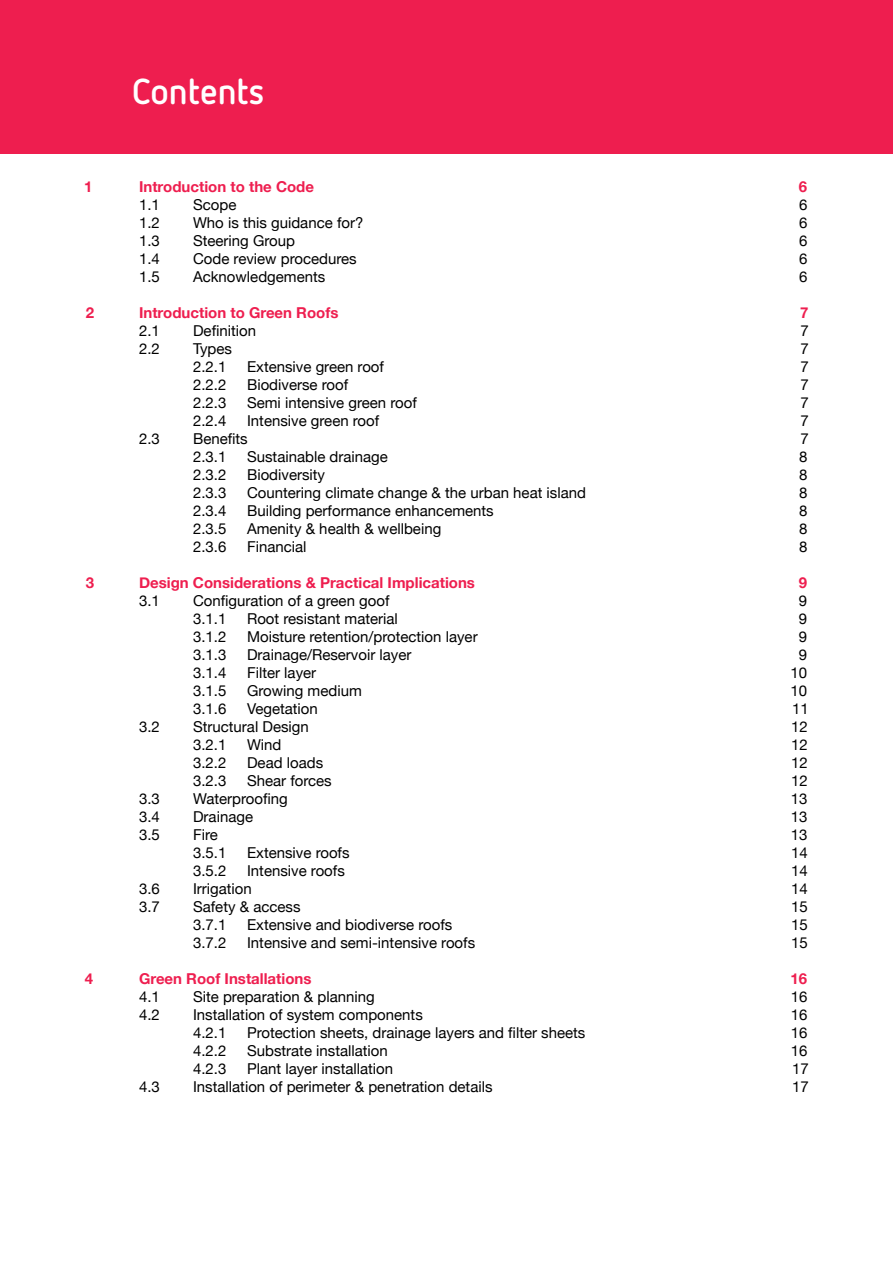
<style>
.page{position:relative;width:893px;height:1263px;background:#fff}
.page>*{position:absolute;margin:0;border:0;box-sizing:border-box;transform-origin:0 0}
.t1{font:700 36px "Netto OT";color:#fff}
.t2{font:15px/18px "Helvetica Neue";color:#000}
.t3{font:700 15px "Helvetica Neue";color:#ee1e4f}
</style>
<div class="page">
<div style="left:0;top:0;width:893px;height:153px;background:#ee1e4f"></div>
<h1 class="t1" style="left:132px;top:69px;width:134px">Contents</h1>
<p class="t3" style="left:84px;top:178px;width:10px">1</p>
<p class="t3" style="left:139px;top:178px;width:177px">Introduction to the Code</p>
<p class="t2" style="left:139px;top:196px;width:22px">1.1</p>
<p class="t2" style="left:193px;top:196px;width:45px">Scope</p>
<p class="t2" style="left:139px;top:214px;width:22px">1.2</p>
<p class="t2" style="left:193px;top:214px;width:172px">Who is this guidance for?</p>
<p class="t2" style="left:139px;top:232px;width:22px">1.3</p>
<p class="t2" style="left:193px;top:232px;width:103px">Steering Group</p>
<p class="t2" style="left:139px;top:250px;width:22px">1.4</p>
<p class="t2" style="left:193px;top:250px;width:165px">Code review procedures</p>
<p class="t2" style="left:139px;top:268px;width:22px">1.5</p>
<p class="t2" style="left:193px;top:268px;width:134px">Acknowledgements</p>
<p class="t3" style="left:86px;top:304px;width:10px">2</p>
<p class="t3" style="left:139px;top:304px;width:201px">Introduction to Green Roofs</p>
<p class="t2" style="left:139px;top:322px;width:22px">2.1</p>
<p class="t2" style="left:193px;top:322px;width:65px">Definition</p>
<p class="t2" style="left:139px;top:340px;width:22px">2.2</p>
<p class="t2" style="left:193px;top:340px;width:40px">Types<br>2.2.1</p>
<p class="t2" style="left:247px;top:358px;width:138px">Extensive green roof</p>
<p class="t2" style="left:193px;top:376px;width:35px">2.2.2</p>
<p class="t2" style="left:247px;top:376px;width:103px">Biodiverse roof</p>
<p class="t2" style="left:193px;top:394px;width:35px">2.2.3</p>
<p class="t2" style="left:247px;top:394px;width:171px">Semi intensive green roof</p>
<p class="t2" style="left:193px;top:412px;width:35px">2.2.4</p>
<p class="t2" style="left:247px;top:412px;width:134px">Intensive green roof</p>
<p class="t2" style="left:139px;top:430px;width:22px">2.3</p>
<p class="t2" style="left:193px;top:430px;width:56px">Benefits<br>2.3.1</p>
<p class="t2" style="left:247px;top:448px;width:142px">Sustainable drainage</p>
<p class="t2" style="left:193px;top:466px;width:35px">2.3.2</p>
<p class="t2" style="left:247px;top:466px;width:80px">Biodiversity</p>
<p class="t2" style="left:193px;top:484px;width:35px">2.3.3</p>
<p class="t2" style="left:247px;top:484px;width:340px">Countering climate change &amp; the urban heat island</p>
<p class="t2" style="left:193px;top:502px;width:35px">2.3.4</p>
<p class="t2" style="left:247px;top:502px;width:248px">Building performance enhancements</p>
<p class="t2" style="left:193px;top:520px;width:35px">2.3.5</p>
<p class="t2" style="left:247px;top:520px;width:196px">Amenity &amp; health &amp; wellbeing</p>
<p class="t2" style="left:193px;top:538px;width:35px">2.3.6</p>
<p class="t2" style="left:247px;top:538px;width:61px">Financial</p>
<p class="t3" style="left:86px;top:574px;width:10px">3</p>
<p class="t3" style="left:139px;top:574px;width:337px">Design Considerations &amp; Practical Implications</p>
<p class="t2" style="left:139px;top:592px;width:22px">3.1</p>
<p class="t2" style="left:193px;top:592px;width:198px">Configuration of a green goof<br>3.1.1</p>
<p class="t2" style="left:247px;top:610px;width:152px">Root resistant material</p>
<p class="t2" style="left:193px;top:628px;width:35px">3.1.2</p>
<p class="t2" style="left:247px;top:628px;width:232px">Moisture retention/protection layer</p>
<p class="t2" style="left:193px;top:646px;width:35px">3.1.3</p>
<p class="t2" style="left:247px;top:646px;width:166px">Drainage/Reservoir layer</p>
<p class="t2" style="left:193px;top:664px;width:35px">3.1.4</p>
<p class="t2" style="left:247px;top:664px;width:71px">Filter layer</p>
<p class="t2" style="left:193px;top:682px;width:35px">3.1.5</p>
<p class="t2" style="left:247px;top:682px;width:116px">Growing medium</p>
<p class="t2" style="left:193px;top:700px;width:35px">3.1.6</p>
<p class="t2" style="left:247px;top:700px;width:72px">Vegetation</p>
<p class="t2" style="left:139px;top:718px;width:22px">3.2</p>
<p class="t2" style="left:193px;top:718px;width:117px">Structural Design<br>3.2.1</p>
<p class="t2" style="left:247px;top:736px;width:36px">Wind</p>
<p class="t2" style="left:193px;top:754px;width:35px">3.2.2</p>
<p class="t2" style="left:247px;top:754px;width:78px">Dead loads</p>
<p class="t2" style="left:193px;top:772px;width:35px">3.2.3</p>
<p class="t2" style="left:247px;top:772px;width:86px">Shear forces</p>
<p class="t2" style="left:139px;top:790px;width:22px">3.3</p>
<p class="t2" style="left:193px;top:790px;width:96px">Waterproofing</p>
<p class="t2" style="left:139px;top:808px;width:22px">3.4</p>
<p class="t2" style="left:193px;top:808px;width:62px">Drainage</p>
<p class="t2" style="left:139px;top:826px;width:22px">3.5</p>
<p class="t2" style="left:193px;top:826px;width:35px">Fire<br>3.5.1</p>
<p class="t2" style="left:247px;top:844px;width:104px">Extensive roofs</p>
<p class="t2" style="left:193px;top:862px;width:35px">3.5.2</p>
<p class="t2" style="left:247px;top:862px;width:99px">Intensive roofs</p>
<p class="t2" style="left:139px;top:880px;width:22px">3.6</p>
<p class="t2" style="left:193px;top:880px;width:60px">Irrigation</p>
<p class="t2" style="left:139px;top:898px;width:22px">3.7</p>
<p class="t2" style="left:193px;top:898px;width:109px">Safety &amp; access<br>3.7.1</p>
<p class="t2" style="left:247px;top:916px;width:207px">Extensive and biodiverse roofs</p>
<p class="t2" style="left:193px;top:934px;width:35px">3.7.2</p>
<p class="t2" style="left:247px;top:934px;width:230px">Intensive and semi-intensive roofs</p>
<p class="t3" style="left:85px;top:970px;width:10px">4</p>
<p class="t3" style="left:139px;top:970px;width:174px">Green Roof Installations</p>
<p class="t2" style="left:139px;top:988px;width:22px">4.1</p>
<p class="t2" style="left:193px;top:988px;width:183px">Site preparation &amp; planning</p>
<p class="t2" style="left:139px;top:1006px;width:22px">4.2</p>
<p class="t2" style="left:193px;top:1006px;width:231px">Installation of system components<br>4.2.1</p>
<p class="t2" style="left:247px;top:1024px;width:340px">Protection sheets, drainage layers and filter sheets</p>
<p class="t2" style="left:193px;top:1042px;width:35px">4.2.2</p>
<p class="t2" style="left:247px;top:1042px;width:142px">Substrate installation</p>
<p class="t2" style="left:193px;top:1060px;width:35px">4.2.3</p>
<p class="t2" style="left:247px;top:1060px;width:148px">Plant layer installation</p>
<p class="t2" style="left:139px;top:1078px;width:22px">4.3</p>
<p class="t2" style="left:193px;top:1078px;width:301px">Installation of perimeter &amp; penetration details</p>
<p class="t3" style="left:799px;top:178px;width:10px">6</p>
<p class="t2" style="left:799px;top:196px;width:10px;text-align:justify">6<br>6<br>6<br>6<br>6</p>
<p class="t3" style="left:800px;top:304px;width:10px">7</p>
<p class="t2" style="left:799px;top:322px;width:11px;text-align:justify">7<br>7<br>7<br>7<br>7<br>7<br>7<br>8<br>8<br>8<br>8<br>8<br>8</p>
<p class="t3" style="left:799px;top:574px;width:10px">9</p>
<p class="t2" style="left:791px;top:592px;width:20px;text-align:center">9<br>9<br>9<br>9<br>10<br>10<br>11<br>12<br>12<br>12<br>12<br>13<br>13<br>13<br>14<br>14<br>14<br>15<br>15<br>15</p>
<p class="t3" style="left:790px;top:970px;width:18px">16</p>
<p class="t2" style="left:791px;top:988px;width:20px;text-align:justify">16<br>16<br>16<br>16<br>17<br>17</p>
</div>
